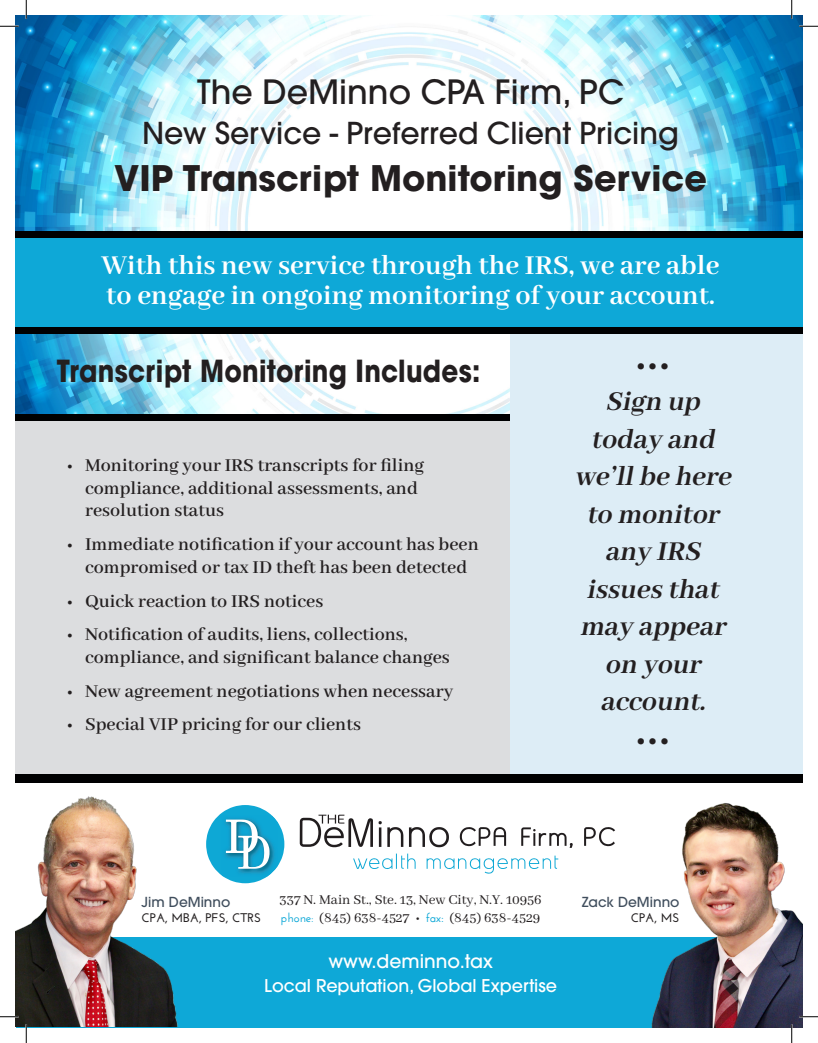
<style>
.page{position:relative;width:818px;height:1043px;background:#fff}
.page>*{position:absolute;margin:0;border:0;box-sizing:border-box;transform-origin:0 0}
.t1{font:700 35px "ITC Avant Garde Pro";color:#231f20}
.t2{font:500 33.25px "ITC Avant Garde Pro";color:#231f20}
.t3{font:700 30.12px "ITC Avant Garde Pro";letter-spacing:.01em;color:#231f20;scale:.87 1}
.t4{font:700 30px "Abhaya Libre";color:#fff}
.t5{font:italic 700 30px/37.5px "Abhaya Libre";color:#231f20;text-align:center}
.t6{font:500 30px "Avant Garde";color:#231f20}
.t7{font:700 30px "Abhaya Libre";color:#231f20}
.t8{font:600 20px/22.5px "Abhaya Libre";color:#231f20}
.t9{font:500 18.75px "Avant Garde";color:#fff}
.t10{font:500 17.5px "Avant Garde";color:#fff}
.t11{font:15px "Abhaya Libre";color:#231f20}
.t12{font:500 13.75px "ITC Avant Garde Pro";color:#404e5d}
.t13{font:700 12.5px "Josefin Sans";color:#231f20}
.s1{font-family:"Josefin Sans";font-weight:600;font-size:12.5px;color:#0ea8d7}
.s2{font-family:"Josefin Sans";font-weight:600;font-size:11.25px;color:#0ea8d7}
</style>
<div class="page">
<img style="left:15px;top:334px;width:495px;height:79px">
<img style="left:15px;top:15px;width:787px;height:216px">
<div style="left:15px;top:417px;width:495px;height:358px;background:#dcdddf"></div>
<div style="left:17px;top:938px;width:785px;height:90px;background:#0ea8d7"></div>
<svg style="left:409px;top:827px;width:40px;height:20px"></svg>
<svg style="left:460px;top:827px;width:46px;height:19px"></svg>
<svg style="left:300px;top:814px;width:103px;height:33px"></svg>
<svg style="left:353px;top:853px;width:205px;height:20px"></svg>
<svg style="left:584px;top:827px;width:23px;height:19px"></svg>
<svg style="left:521px;top:827px;width:51px;height:18px"></svg>
<svg style="left:206px;top:805px;width:78px;height:78px"></svg>
<img style="left:15px;top:796px;width:190px;height:230px">
<img style="left:607px;top:803px;width:195px;height:225px">
<div style="left:15px;top:235px;width:787px;height:92px;background:#0ea8d7"></div>
<div style="left:15px;top:774px;width:787px;height:8px;background:#000001"></div>
<div style="left:15px;top:231px;width:787px;height:7px;background:#000001"></div>
<div style="left:15px;top:413px;width:495px;height:7px;background:#000001"></div>
<div style="left:510px;top:327px;width:292px;height:446px;background:#ddedf6"></div>
<div style="left:15px;top:327px;width:787px;height:7px;background:#000001"></div>
<svg style="left:0;top:25px;width:19px;height:2px"></svg>
<svg style="left:799px;top:25px;width:19px;height:2px"></svg>
<svg style="left:0;top:1015px;width:19px;height:2px"></svg>
<svg style="left:799px;top:1015px;width:19px;height:2px"></svg>
<svg style="left:25px;top:0;width:2px;height:19px"></svg>
<svg style="left:25px;top:1024px;width:2px;height:18px"></svg>
<svg style="left:790px;top:0;width:2px;height:19px"></svg>
<svg style="left:790px;top:1024px;width:2px;height:18px"></svg>
<p class="t2" style="left:197px;top:71px;width:428px">The DeMinno CPA Firm, PC</p>
<p class="t6" style="left:142px;top:115px;width:538px">New Service - Preferred Client Pricing</p>
<p class="t1" style="left:114px;top:155px;width:594px">VIP Transcript Monitoring Service</p>
<p class="t4" style="left:101px;top:248px;width:619px">With this new service through the IRS, we are able</p>
<p class="t4" style="left:106px;top:278px;width:610px">to engage in ongoing monitoring of your account.</p>
<p class="t3" style="left:57px;top:351px;width:488px">Transcript Monitoring Includes:</p>
<p class="t8" style="left:85px;top:455px;width:340px;text-indent:-19px">• Monitoring your IRS transcripts for filing compliance, additional assessments, and resolution status</p>
<p class="t8" style="left:66px;top:534px;width:414px;text-align:center">• Immediate notification if your account has been compromised or tax ID theft has been detected</p>
<p class="t8" style="left:66px;top:590px;width:258px">• Quick reaction to IRS notices</p>
<p class="t8" style="left:85px;top:624px;width:366px;text-indent:-19px">• Notification of audits, liens, collections, compliance, and significant balance changes</p>
<p class="t8" style="left:66px;top:680px;width:388px">• New agreement negotiations when necessary</p>
<p class="t8" style="left:66px;top:714px;width:296px">• Special VIP pricing for our clients</p>
<p class="t7" style="left:635px;top:347px;width:35px">•••</p>
<p class="t5" style="left:574px;top:384px;width:164px">Sign up today and we’llbe here to monitor any IRS issues that may appear on your account.</p>
<p class="t7" style="left:635px;top:722px;width:35px">•••</p>
<p class="t11" style="left:279px;top:891px;width:264px">337 N. Main St., Ste. 13, New City, N.Y. 10956</p>
<p class="t11" style="left:281px;top:909px;width:261px"><span class="s1">phone</span><span class="s2">:</span> (845) 638-4527 • <span class="s1">fax:</span> (845) 638-4529</p>
<p class="t9" style="left:328px;top:949px;width:166px">www.deminno.tax</p>
<p class="t10" style="left:264px;top:974px;width:294px">Local Reputation, Global Expertise</p>
<p class="t12" style="left:141px;top:893px;width:90px">Jim DeMinno</p>
<p class="t13" style="left:141px;top:910px;width:121px">CPA, MBA, PFS, CTRS</p>
<p class="t12" style="left:582px;top:893px;width:99px">Zack DeMinno</p>
<p class="t13" style="left:630px;top:910px;width:50px">CPA, MS</p>
</div>
